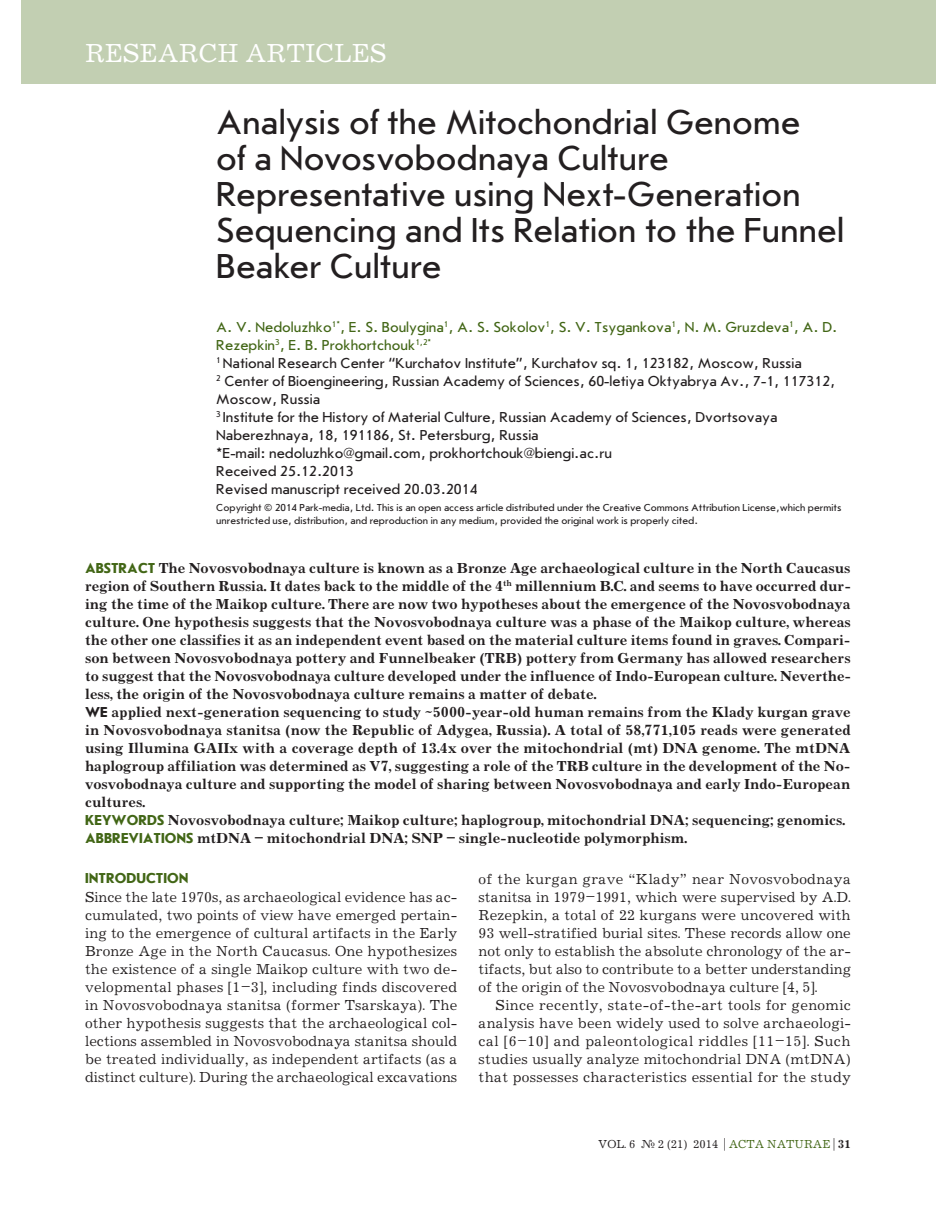
<style>
.page{position:relative;width:936px;height:1212px;background:#fff}
.page>*{position:absolute;margin:0;border:0;box-sizing:border-box;transform-origin:0 0}
.t1{font:36px/36px "Journal Sans C";color:#231f20}
.t2{font:27px "Journal C";color:#fff}
.t3{font:700 15px/18px "Journal C";color:#231f20}
.t4{font:15px/18.1px "Journal C";color:#231f20;text-align:justify}
.t5{font:15px/18px "Journal Sans C";color:#231f20}
.t6{font:700 15px "Journal Sans C";color:#426616}
.t7{font:12px "Journal C";color:#231f20}
.t8{font:10.5px/12.6px "Journal Sans C";color:#231f20}
.s1{color:#426616}
.s2{font-family:"Journal Sans C"}
.s3{font-family:"Journal Sans C";color:#426616}
.s4{font-weight:700}
</style>
<div class="page">
<div style="left:21px;top:0;width:914px;height:84px;background:#c2cfb2"></div>
<h2 class="t2" style="left:85px;top:39px;width:303px">RESEARCH ARTICLES</h2>
<h1 class="t1" style="left:216px;top:105px;width:629px">Analysis of the Mitochondrial Genome<br>of a Novosvobodnaya Culture<br>Representative using Next-Generation<br>Sequencing and Its Relation to the Funnel<br>Beaker Culture</h1>
<p class="t5" style="left:216px;top:319px;width:622px"><span class="s1">A. V. Nedoluzhko</span><sup>1*</sup><span class="s1">, E. S. Boulygina</span><sup>1</sup><span class="s1">, A. S. Sokolov</span><sup>1</sup><span class="s1">, S. V. Tsygankova</span><sup>1</sup><span class="s1">, N. M. Gruzdeva</span><sup>1</sup><span class="s1">, A. D.<br>Rezepkin</span><sup>3</sup><span class="s1">, E. B. Prokhortchouk</span><sup>1,2*<br></sup><sup>1</sup> National Research Center “Kurchatov Institute”, Kurchatov sq. 1, 123182, Moscow, Russia<br><sup>2</sup> Center of Bioengineering, Russian Academy of Sciences, 60-letiya Oktyabrya Av., 7-1, 117312, Moscow, Russia<br><sup>3</sup> Institute for the History of Material Culture, Russian Academy of Sciences, Dvortsovaya Naberezhnaya, 18, 191186, St. Petersburg, Russia<br>*E-mail: nedoluzhko@gmail.com, prokhortchouk@biengi.ac.ru<br>Received 25.12.2013<br>Revised manuscript received 20.03.2014</p>
<p class="t8" style="left:216px;top:502px;width:626px">Copyright © 2014 Park-media, Ltd. This is an open access article distributed under the Creative Commons Attribution License,which permits unrestricted use, distribution, and reproduction in any medium, provided the original work is properly cited.</p>
<p class="t3" style="left:85px;top:559px;width:767px;text-indent:74px">The Novosvobodnaya culture is known as a Bronze Age archaeological culture in the North Caucasus region of Southern Russia. It dates back to the middle of the 4<sup>th</sup> millennium B.C. and seems to have occurred dur&shy;ing the time of the Maikop culture. There are now two hypotheses about the emergence of the Novosvobodnaya culture. One hypothesis suggests that the Novosvobodnaya culture was a phase of the Maikop culture, whereas the other one classifies it as an independent event based on the material culture items found in graves. Compari&shy;son between Novosvobodnaya pottery and Funnelbeaker (TRB) pottery from Germany has allowed researchers to suggest that the Novosvobodnaya culture developed under the influence of Indo-European culture. Neverthe&shy;less, the origin of the Novosvobodnaya culture remains a matter of debate.<br><span class="s2">We</span> applied next-generation sequencing to study ~5000-year-old human remains from the Klady kurgan grave in Novosvobodnaya stanitsa (now the Republic of Adygea, Russia). A total of 58,771,105 reads were generated using Illumina GAIIx with a coverage depth of 13.4х over the mitochondrial (mt) DNA genome. The mtDNA haplogroup affiliation was determined as V7, suggesting a role of the TRB culture in the development of the No&shy;vosvobodnaya culture and supporting the model of sharing between Novosvobodnaya and early Indo-European cultures.</p>
<p class="t6" style="left:85px;top:812px;width:53px">KEYWORD</p>
<p class="t3" style="left:157px;top:811px;width:689px"><span class="s3">S</span> Novosvobodnaya culture; Maikop culture; haplogroup, mitochondrial DNA; sequencing; genomics.</p>
<p class="t6" style="left:85px;top:830px;width:10px">ABBRE</p>
<p class="t6" style="left:129px;top:830px;width:20px">VIATION</p>
<p class="t3" style="left:186px;top:829px;width:502px"><span class="s3">S</span> mtDNA – mitochondrial DNA; SNP – single-nucleotide polymorphism.</p>
<p class="t6" style="left:85px;top:871px;width:10px">INTRODUCTION</p>
<p class="t4" style="left:85px;top:888px;width:374px">Since the late 1970s, as archaeological evidence has ac&shy;cumulated, two points of view have emerged pertain&shy;ing to the emergence of cultural artifacts in the Early Bronze Age in the North Caucasus. One hypothesizes the existence of a single Maikop culture with two de&shy;velopmental phases [1–3], including finds discovered in Novosvobodnaya stanitsa (former Tsarskaya). The other hypothesis suggests that the archaeological col&shy;lections assembled in Novosvobodnaya stanitsa should be treated individually, as independent artifacts (as a distinct culture). During the archaeological excavations</p>
<p class="t6" style="left:85px;top:560px;width:36px">ABSTRACT</p>
<p class="t4" style="left:478px;top:870px;width:374px">of the kurgan grave “Klady” near Novosvobodnaya stanitsa in 1979–1991, which were supervised by A.D.<br>Rezepkin, a total of 22 kurgans were uncovered with 93 well-stratified burial sites. These records allow one not only to establish the absolute chronology of the ar&shy;tifacts, but also to contribute to a better understanding of the origin of the Novosvobodnaya culture [4, 5].</p>
<p class="t4" style="left:478px;top:996px;width:374px;text-indent:17px">Since recently, state-of-the-art tools for genomic analysis have been widely used to solve archaeologi&shy;cal [6–10] and paleontological riddles [11–15]. Such studies usually analyze mitochondrial DNA (mtDNA) that possesses characteristics essential for the study</p>
<p class="t7" style="left:598px;top:1137px;width:254px">VOL. 6 № 2 (21) 2014 | <span class="s1">Acta naturae</span> | <span class="s4">31</span></p>
</div>
